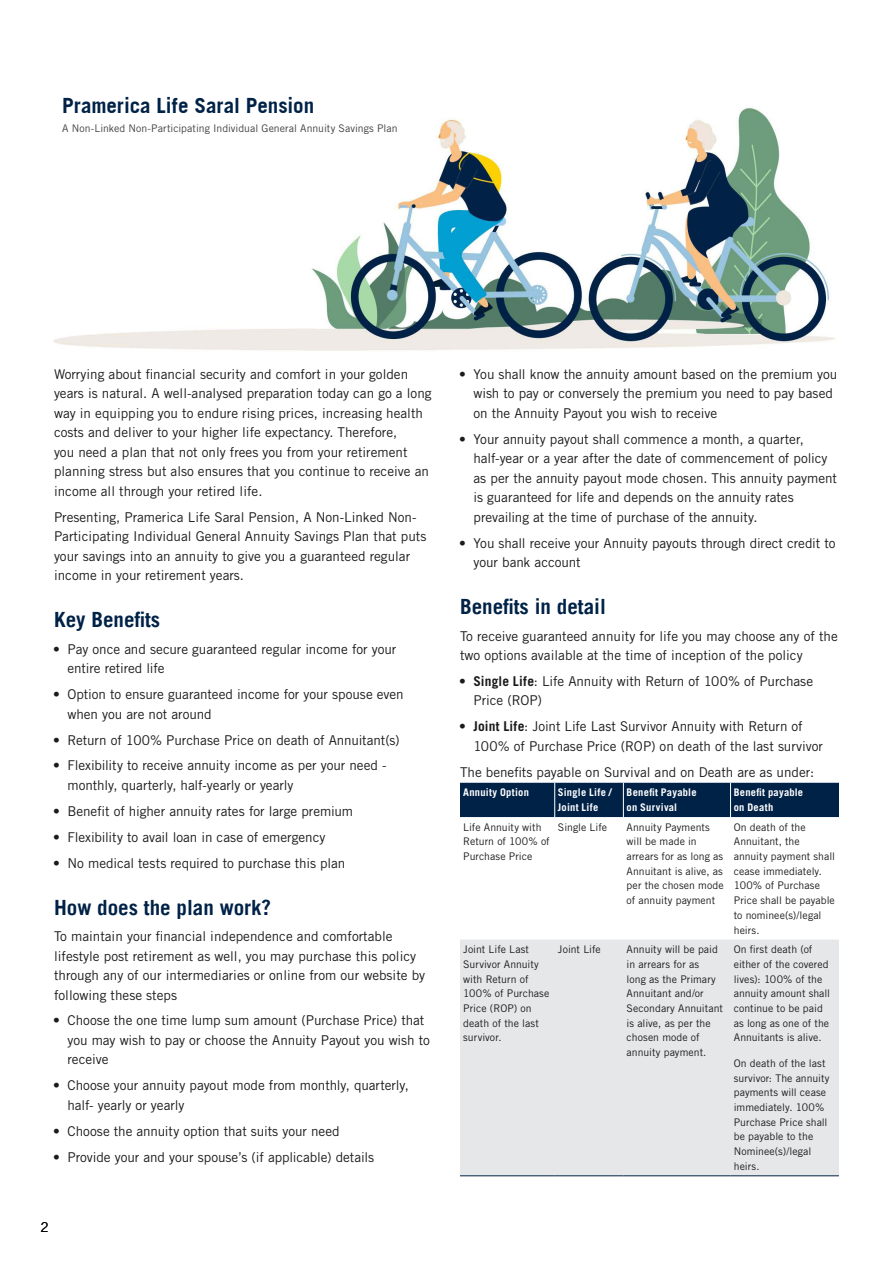
<style>
.page{position:relative;width:893px;height:1263px;background:#fff}
.page>*{position:absolute;margin:0;border:0;box-sizing:border-box;transform-origin:0 0}
.t1{font:700 21px "Trade Gothic LT";color:#002247}
.t2{font:21px "Prudential Modern Bold Sem Cond";color:#002247}
.t3{font:13.5px/19.5px "Trade Gothic LT Std";color:#1c1b1c}
.t4{font:13.5px "Trade Gothic LT";color:#000}
.t5{font:10.5px/14.7px "Trade Gothic LT Std";letter-spacing:.005em;color:#1c1b1c}
.t6{font:700 10.5px/14.7px "Trade Gothic LT Std";letter-spacing:.025em;color:#fff}
.t7{font:10.5px "Trade Gothic LT Std";color:#414042}
.s1{font-family:"Univers LT Std";font-weight:700}
.s2{font-weight:700}
</style>
<div class="page">
<img style="left:54px;top:107px;width:781px;height:244px">
<div style="left:460px;top:783px;width:379px;height:34px;background:#002247"></div>
<div style="left:460px;top:939px;width:379px;height:236px;background:#e6e7e8"></div>
<hr style="left:554px;top:783px;width:1px;height:34px;background:#fff">
<hr style="left:623px;top:783px;width:1px;height:34px;background:#fff">
<hr style="left:730px;top:783px;width:1px;height:34px;background:#fff">
<hr style="left:460px;top:1175px;width:95px;height:1px;background:#002247">
<hr style="left:555px;top:1175px;width:68px;height:1px;background:#002247">
<hr style="left:623px;top:1175px;width:107px;height:1px;background:#002247">
<hr style="left:730px;top:1175px;width:109px;height:1px;background:#002247">
<h1 class="t2" style="left:62px;top:93px;width:254px">Pramerica Life Saral Pension</h1>
<p class="t7" style="left:62px;top:122px;width:337px">A Non-Linked Non-Participating Individual General Annuity Savings Plan</p>
<p class="t3" style="left:54px;top:364px;width:379px">Worrying about financial security and comfort in your golden years is natural. A well-analysed preparation today can go a long way in equipping you to endure rising prices, increasing health costs and deliver to your higher life expectancy. Therefore,<br>you need a plan that not only frees you from your retirement planning stress but also ensures that you continue to receive an income all through your retired life.</p>
<p class="t3" style="left:54px;top:507px;width:374px">Presenting, Pramerica Life Saral Pension, A Non-Linked Non-Participating Individual General Annuity Savings Plan that puts your savings into an annuity to give you a guaranteed regular income in your retirement years.</p>
<h1 class="t1" style="left:54px;top:607px;width:108px">Key Benefits</h1>
<p class="t3" style="left:68px;top:639px;width:330px;text-indent:-14px"><span class="s1">•</span> Pay once and secure guaranteed regular income for your entire retired life</p>
<p class="t3" style="left:68px;top:684px;width:338px;text-indent:-14px"><span class="s1">•</span> Option to ensure guaranteed income for your spouse even when you are not around</p>
<p class="t3" style="left:54px;top:730px;width:347px"><span class="s1">•</span> Return of 100% Purchase Price on death of Annuitant(s)</p>
<p class="t3" style="left:68px;top:756px;width:321px;text-indent:-14px"><span class="s1">•</span> Flexibility to receive annuity income as per your need - monthly, quarterly, half-yearly or yearly</p>
<p class="t3" style="left:54px;top:801px;width:301px"><span class="s1">•</span> Benefit of higher annuity rates for large premium</p>
<p class="t3" style="left:54px;top:827px;width:273px"><span class="s1">•</span> Flexibility to avail loan in case of emergency</p>
<p class="t3" style="left:54px;top:853px;width:293px"><span class="s1">•</span> No medical tests required to purchase this plan</p>
<h1 class="t1" style="left:54px;top:894px;width:219px">How does the plan work?</h1>
<p class="t3" style="left:54px;top:926px;width:373px">To maintain your financial independence and comfortable lifestyle post retirement as well, you may purchase this policy through any of our intermediaries or online from our website by following these steps</p>
<p class="t3" style="left:68px;top:1011px;width:364px;text-indent:-14px"><span class="s1">•</span> Choose the one time lump sum amount (Purchase Price) that you may wish to pay or choose the Annuity Payout you wish to receive</p>
<p class="t3" style="left:68px;top:1075px;width:343px;text-indent:-14px"><span class="s1">•</span> Choose your annuity payout mode from monthly, quarterly, half- yearly or yearly</p>
<p class="t3" style="left:54px;top:1121px;width:287px"><span class="s1">•</span> Choose the annuity option that suits your need</p>
<p class="t3" style="left:54px;top:1147px;width:322px"><span class="s1">•</span> Provide your and your spouse’s (if applicable) details</p>
<p class="t4" style="left:40px;top:1219px;width:10px">2</p>
<p class="t3" style="left:473px;top:364px;width:365px;text-indent:-14px"><span class="s1">•</span> You shall know the annuity amount based on the premium you wish to pay or conversely the premium you need to pay based on the Annuity Payout you wish to receive</p>
<p class="t3" style="left:473px;top:429px;width:365px;text-indent:-14px"><span class="s1">•</span> Your annuity payout shall commence a month, a quarter, half-year or a year after the date of commencement of policy as per the annuity payout mode chosen. This annuity payment is guaranteed for life and depends on the annuity rates prevailing at the time of purchase of the annuity.</p>
<p class="t3" style="left:473px;top:533px;width:364px;text-indent:-14px"><span class="s1">•</span> You shall receive your Annuity payouts through direct credit to your bank account</p>
<h1 class="t1" style="left:460px;top:594px;width:147px">Benefits in detail</h1>
<p class="t3" style="left:460px;top:626px;width:379px">To receive guaranteed annuity for life you may choose any of the two options available at the time of inception of the policy</p>
<p class="t3" style="left:473px;top:671px;width:341px;text-indent:-14px"><span class="s1">•</span> <span class="s2">Single Life</span>: Life Annuity with Return of 100% of Purchase<br>Price (ROP)</p>
<p class="t3" style="left:473px;top:717px;width:351px;text-indent:-14px"><span class="s1">•</span> <span class="s2">Joint Life</span>: Joint Life Last Survivor Annuity with Return of<br>100% of Purchase Price (ROP) on death of the last survivor</p>
<p class="t3" style="left:460px;top:762px;width:356px">The benefits payable on Survival and on Death are as under:</p>
<p class="t6" style="left:463px;top:785px;width:67px">Annuity Option</p>
<p class="t6" style="left:558px;top:785px;width:55px">Single Life /<br>Joint Life</p>
<p class="t6" style="left:627px;top:785px;width:71px">Benefit Payable on Survival</p>
<p class="t6" style="left:734px;top:785px;width:71px">Benefit payable on Death</p>
<p class="t5" style="left:463px;top:819px;width:88px">Life Annuity with<br>Return of 100% of<br>Purchase Price</p>
<p class="t5" style="left:558px;top:819px;width:51px">Single Life</p>
<p class="t5" style="left:627px;top:819px;width:99px">Annuity Payments will be made in arrears for as long as<br>Annuitant is alive, as per the chosen mode of annuity payment</p>
<p class="t5" style="left:734px;top:819px;width:103px">On death of the<br>Annuitant, the annuity payment shall cease immediately.<br>100% of Purchase<br>Price shall be payable to nominee(s)/legal heirs.</p>
<p class="t5" style="left:463px;top:942px;width:88px">Joint Life Last<br>Survivor Annuity with Return of<br>100% of Purchase<br>Price (ROP) on death of the last survivor.</p>
<p class="t5" style="left:558px;top:942px;width:44px">Joint Life</p>
<p class="t5" style="left:627px;top:942px;width:98px">Annuity will be paid in arrears for as<br>long as the Primary<br>Annuitant and/or<br>Secondary Annuitant is alive, as per the chosen mode of annuity payment.</p>
<p class="t5" style="left:734px;top:942px;width:98px">On first death (of either of the covered lives): 100% of the annuity amount shall continue to be paid as long as one of the<br>Annuitants is alive.</p>
<p class="t5" style="left:734px;top:1056px;width:97px">On death of the last survivor: The annuity payments will cease immediately. 100%<br>Purchase Price shall be payable to the<br>Nominee(s)/legal heirs.</p>
</div>
